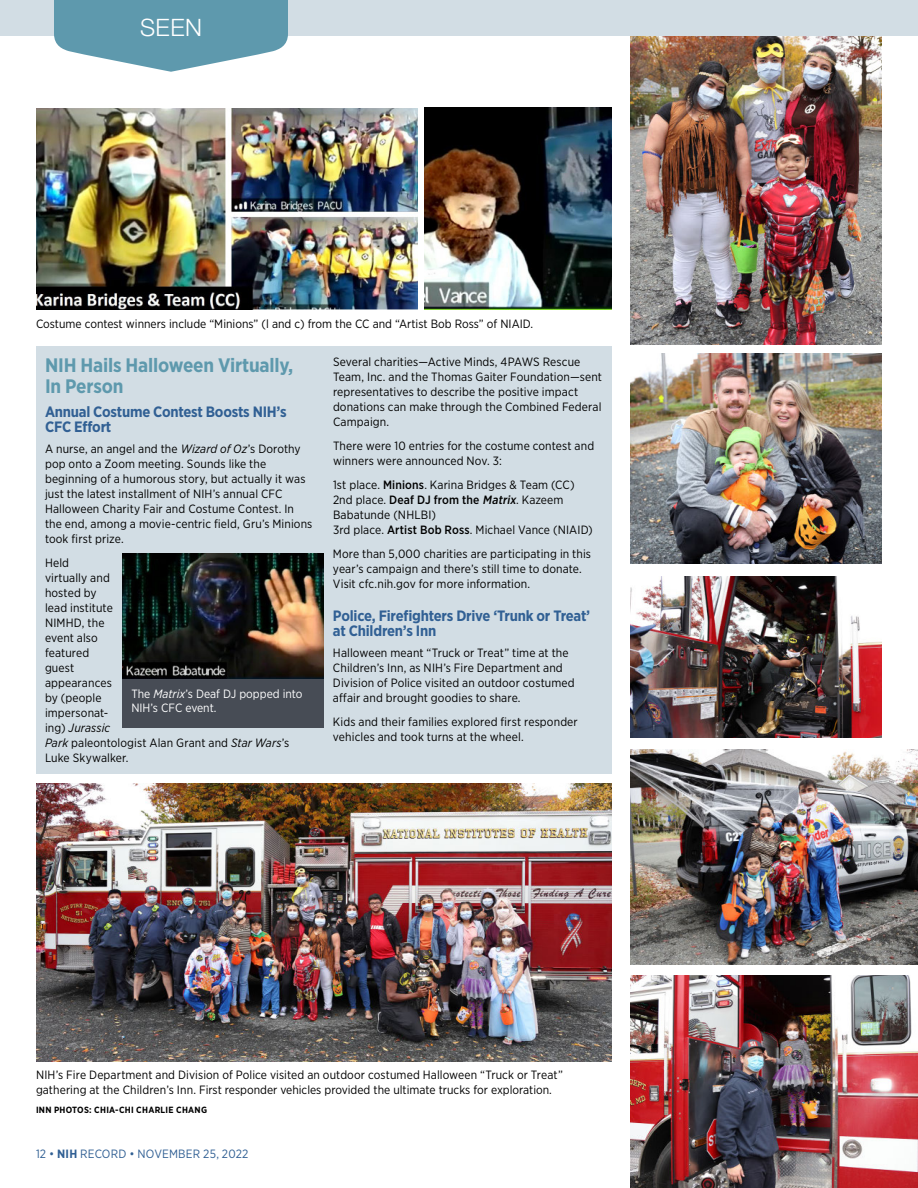
<style>
.page{position:relative;width:918px;height:1188px;background:#fff}
.page>*{position:absolute;margin:0;border:0;box-sizing:border-box;transform-origin:0 0}
.Page_jump{font:300 24px "Helvetica Neue LT Std";color:#fff}
.Head__Seen{font:700 19.5px/21px "Gotham Narrow";letter-spacing:-.01em;color:#5e99ad}
.Head_2_Subheads_Body{font:700 15px/15px "Gotham Narrow";letter-spacing:-.015em;color:#316094}
.Body_2__Briefs_and_S{font:12px/15px "Gotham Narrow";letter-spacing:.01em;color:#000}
.Photo_caption_positi{font:12px/15px "Gotham Narrow";color:#000}
.Photo_caption_revers{font:12px/13.5px "Gotham Narrow";color:#fff}
.Body_2__Briefs_and_S-2{font:12px "Gotham Narrow";letter-spacing:.015em;color:#316094}
.Photo_credit_positiv{font:700 9px "Gotham Narrow";letter-spacing:.03em;color:#000}
.s1{font-style:italic}
.s2{font-weight:500}
.s3{font-weight:500;font-style:italic}
.s4{font-weight:700}
</style>
<div class="page">
<img style="left:630px;top:35px;width:252px;height:310px">
<div style="left:0;top:0;width:918px;height:35px;background:#d2dde4"></div>
<div style="left:36px;top:346px;width:576px;height:428px;background:#d2dde4"></div>
<img style="left:36px;top:783px;width:576px;height:279px">
<svg style="left:54px;top:0;width:234px;height:72px"></svg>
<img style="left:630px;top:976px;width:288px;height:212px">
<img style="left:122px;top:554px;width:202px;height:126px">
<img style="left:630px;top:750px;width:288px;height:214px">
<img style="left:630px;top:353px;width:252px;height:211px">
<img style="left:425px;top:108px;width:187px;height:202px">
<img style="left:36px;top:109px;width:382px;height:200px">
<img style="left:630px;top:576px;width:252px;height:162px">
<div style="left:122px;top:680px;width:202px;height:48px;background:#474c55"></div>
<p class="Page_jump" style="left:140px;top:13px;width:63px">SEEN</p>
<p class="Photo_caption_positi" style="left:36px;top:316px;width:497px">Costume contest winners include “Minions” (l and c) from the CC and “Artist Bob Ross” of NIAID.</p>
<p class="Head__Seen" style="left:45px;top:354px;width:250px">NIH Hails Halloween Virtually,<br>In Person</p>
<p class="Head_2_Subheads_Body" style="left:45px;top:404px;width:243px">Annual Costume Contest Boosts NIH’s<br>CFC Effort</p>
<p class="Body_2__Briefs_and_S" style="left:45px;top:441px;width:269px">A nurse, an angel and the <span class="s1">Wizard of Oz</span>’s Dorothy pop onto a Zoom meeting. Sounds like the beginning of a humorous story, but actually it was just the latest installment of NIH’s annual CFC Halloween Charity Fair and Costume Contest. In the end, among a movie-centric field, Gru’s Minions took first prize.</p>
<p class="Body_2__Briefs_and_S" style="left:45px;top:555px;width:246px">Held<br>virtually and<br>hosted by<br>lead institute<br>NIMHD, the<br>event also<br>featured<br>guest<br>appearances<br>by (people<br>impersonat-<br>ing) <span class="s1">Jurassic<br>Park</span> paleontologist Alan Grant and <span class="s1">Star Wars</span>’s<br>Luke Skywalker.</p>
<p class="Photo_caption_revers" style="left:131px;top:687px;width:173px">The <span class="s1">Matrix</span>’s Deaf DJ popped into<br>NIH’s CFC event.</p>
<p class="Body_2__Briefs_and_S" style="left:333px;top:354px;width:271px">Several charities—Active Minds, 4PAWS Rescue Team, Inc. and the Thomas Gaiter Foundation—sent representatives to describe the positive impact donations can make through the Combined Federal Campaign.</p>
<p class="Body_2__Briefs_and_S" style="left:333px;top:438px;width:263px">There were 10 entries for the costume contest and winners were announced Nov. 3:</p>
<p class="Body_2__Briefs_and_S" style="left:333px;top:477px;width:261px">1st place. <span class="s2">Minions</span>. Karina Bridges &amp; Team (CC)<br>2nd place. <span class="s2">Deaf DJ from the</span> <span class="s3">Matrix</span>. Kazeem Babatunde (NHLBI)<br>3rd place. <span class="s2">Artist Bob Ross</span>. Michael Vance (NIAID)</p>
<p class="Body_2__Briefs_and_S" style="left:333px;top:546px;width:260px">More than 5,000 charities are participating in this year’s campaign and there’s still time to donate.<br>Visit cfc.nih.gov for more information.</p>
<p class="Head_2_Subheads_Body" style="left:333px;top:608px;width:259px">Police, Firefighters Drive ‘Trunk or Treat’ at Children’s Inn</p>
<p class="Body_2__Briefs_and_S" style="left:333px;top:645px;width:243px">Halloween meant “Truck or Treat” time at the Children’s Inn, as NIH’s Fire Department and Division of Police visited an outdoor costumed affair and brought goodies to share.</p>
<p class="Body_2__Briefs_and_S" style="left:333px;top:714px;width:246px">Kids and their families explored first responder vehicles and took turns at the wheel.</p>
<p class="Photo_caption_positi" style="left:36px;top:1067px;width:528px">NIH’s Fire Department and Division of Police visited an outdoor costumed Halloween “Truck or Treat” gathering at the Children’s Inn. First responder vehicles provided the ultimate trucks for exploration.</p>
<p class="Photo_credit_positiv" style="left:36px;top:1104px;width:173px">INN PHOTOS: CHIA-CHI CHARLIE CHANG</p>
<p class="Body_2__Briefs_and_S-2" style="left:36px;top:1146px;width:214px">12 • <span class="s4">NIH</span> RECORD • NOVEMBER 25, 2022</p>
</div>
